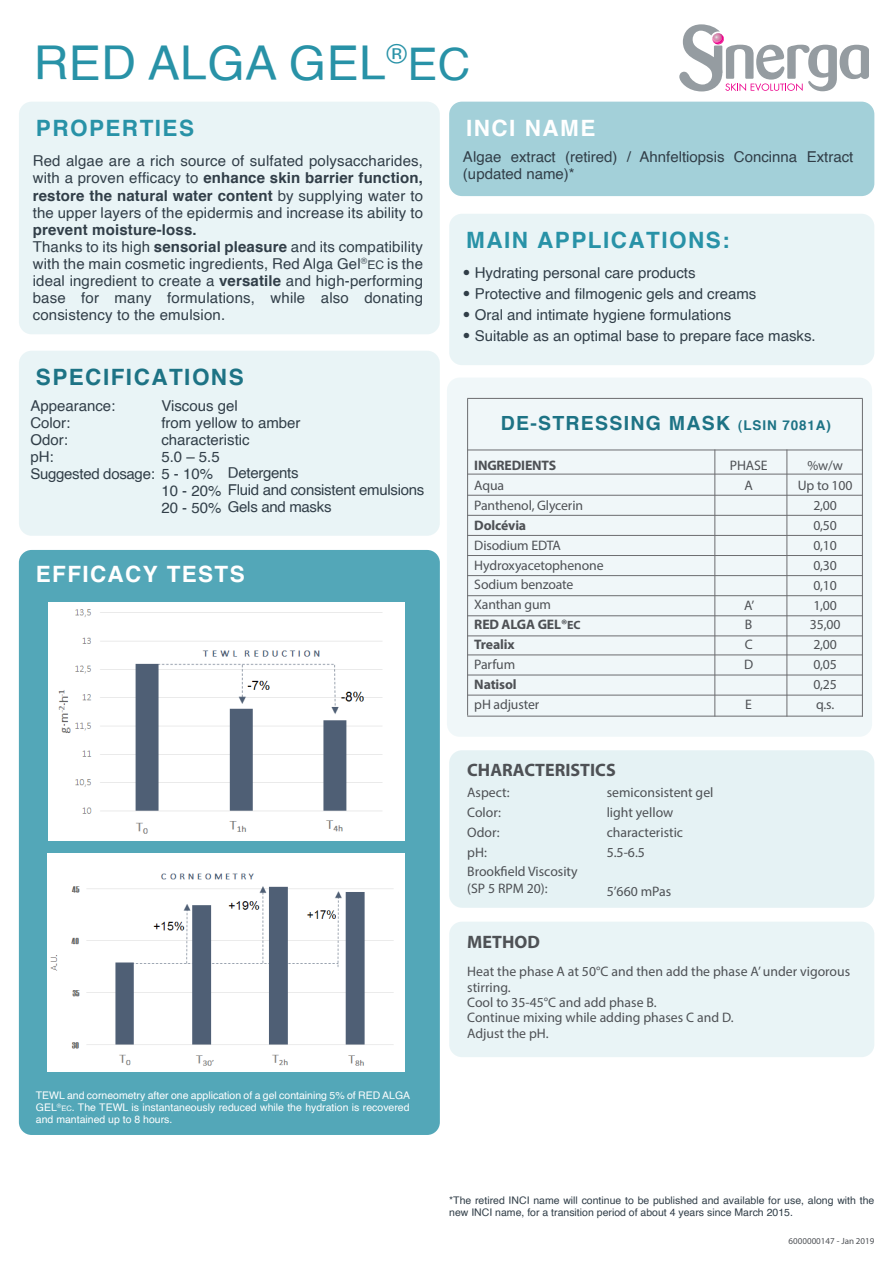
<style>
.page{position:relative;width:893px;height:1263px;background:#fff}
.page>*{position:absolute;margin:0;border:0;box-sizing:border-box;transform-origin:0 0}
.t1{font:48px "Helvetica";letter-spacing:.01em;color:#2892a7}
.t2{font:700 22.5px "Helvetica";letter-spacing:.065em;color:#2892a7}
.t3{font:700 22.5px "Helvetica";letter-spacing:.06em;color:#fff}
.t4{font:700 22.5px "Helvetica";letter-spacing:.065em;color:#1d7385}
.t5{font:700 19.5px "Helvetica";letter-spacing:.065em;color:#1d7385}
.t6{font:700 18px "Myriad Pro";color:#4e5155}
.t7{font:15px/17.1px "Helvetica";color:#313e48;text-align:justify}
.t8{font:15px "Helvetica";letter-spacing:-.02em;color:#313e48}
.t9{font:13.8px/15.5px "Myriad Pro";color:#4e5155}
.t10{font:700 13.8px "Myriad Pro";letter-spacing:-.01em;color:#4e5155}
.t11{font:10.5px/12px "Helvetica";color:#fff;text-align:justify}
.t12{font:10.5px/12px "Helvetica";color:#313e48}
.t13{font:9px "Myriad Pro";color:#4e5155}
.s1{font-size:45px}
.s2{font-weight:700}
.s3{font-size:12px}
.s4{font-size:7.5px}
.s5{font-weight:300}
.s6{font-size:13.5px}
</style>
<div class="page">
<div style="left:449px;top:750px;width:425px;height:158px;background:#e5f2f4;border-radius:13px"></div>
<div style="left:449px;top:922px;width:425px;height:135px;background:#e9f4f6;border-radius:13px"></div>
<div style="left:19px;top:102px;width:421px;height:232px;background:#e9f4f6;border-radius:13px"></div>
<div style="left:449px;top:214px;width:425px;height:151px;background:#e9f4f6;border-radius:13px"></div>
<div style="left:449px;top:102px;width:425px;height:94px;background:#a3d0d9;border-radius:13px"></div>
<div style="left:19px;top:351px;width:421px;height:185px;background:#e9f4f6;border-radius:13px"></div>
<div style="left:19px;top:550px;width:421px;height:585px;background:#53a7b8;border-radius:13px"></div>
<svg style="left:679px;top:24px;width:190px;height:67px"></svg>
<div style="left:447px;top:377px;width:425px;height:360px;background:#f0f7f9;border-radius:13px"></div>
<hr style="left:467px;top:450px;width:396px;height:1px;background:#6c6d70">
<hr style="left:467px;top:398px;width:396px;height:1px;background:#6c6d70">
<hr style="left:467px;top:474px;width:396px;height:1px;background:#6c6d70">
<hr style="left:467px;top:495px;width:396px;height:1px;background:#6c6d70">
<hr style="left:467px;top:575px;width:396px;height:1px;background:#6c6d70">
<hr style="left:467px;top:515px;width:396px;height:1px;background:#6c6d70">
<hr style="left:467px;top:595px;width:396px;height:1px;background:#6c6d70">
<hr style="left:467px;top:654px;width:396px;height:1px;background:#6c6d70">
<hr style="left:467px;top:535px;width:396px;height:1px;background:#6c6d70">
<hr style="left:467px;top:615px;width:396px;height:1px;background:#6c6d70">
<hr style="left:467px;top:675px;width:396px;height:1px;background:#6c6d70">
<hr style="left:467px;top:555px;width:396px;height:1px;background:#6c6d70">
<hr style="left:467px;top:635px;width:396px;height:1px;background:#6c6d70">
<hr style="left:467px;top:695px;width:396px;height:1px;background:#6c6d70">
<hr style="left:467px;top:716px;width:396px;height:1px;background:#6c6d70">
<hr style="left:862px;top:399px;width:1px;height:318px;background:#6c6d70">
<hr style="left:467px;top:399px;width:1px;height:316px;background:#6c6d70">
<hr style="left:714px;top:449px;width:1px;height:267px;background:#6c6d70">
<hr style="left:786px;top:449px;width:1px;height:267px;background:#6c6d70">
<img style="left:49px;top:603px;width:356px;height:237px">
<img style="left:48px;top:853px;width:357px;height:219px">
<p class="t1" style="left:34px;top:27px;width:438px">RED ALGA GEL<sup>®</sup><span class="s1">EC</span></p>
<p class="t2" style="left:36px;top:114px;width:160px">PROPERTIES</p>
<p class="t3" style="left:466px;top:114px;width:131px">INCI NAME</p>
<p class="t7" style="left:33px;top:153px;width:392px">Red algae are a rich source of sulfated polysaccharides, with a proven efficacy to <span class="s2">enhance skin barrier function, restore the natural water content</span> by supplying water to the upper layers of the epidermis and increase its ability to <span class="s2">prevent moisture-loss.</span></p>
<p class="t7" style="left:33px;top:238px;width:392px">Thanks to its high <span class="s2">sensorial pleasure</span> and its compatibility with the main cosmetic ingredients, Red Alga Gel<sup>®</sup><span class="s3">EC</span> is the ideal ingredient to create a <span class="s2">versatile</span> and high-performing base for many formulations, while also donating consistency to the emulsion.</p>
<p class="t4" style="left:36px;top:363px;width:209px">SPECIFICATIONS</p>
<p class="t7" style="left:30px;top:397px;width:87px">Appearance:<br>Color:</p>
<p class="t7" style="left:30px;top:431px;width:39px">Odor:</p>
<p class="t7" style="left:30px;top:448px;width:25px">pH:</p>
<p class="t8" style="left:30px;top:462px;width:184px">Suggested dosage: 5 - 10%</p>
<p class="t7" style="left:161px;top:397px;width:78px">Viscous gel</p>
<p class="t7" style="left:161px;top:414px;width:141px">from yellow to amber</p>
<p class="t7" style="left:161px;top:431px;width:90px">characteristic</p>
<p class="t7" style="left:161px;top:448px;width:60px">5.0 – 5.5</p>
<p class="t8" style="left:161px;top:478px;width:264px">10 - 20% Fluid and consistent emulsions</p>
<p class="t8" style="left:161px;top:495px;width:172px">20 - 50% Gels and masks</p>
<p class="t8" style="left:228px;top:461px;width:72px">Detergents</p>
<p class="t3" style="left:36px;top:560px;width:210px">EFFICACY TESTS</p>
<p class="t11" style="left:36px;top:1090px;width:376px">TEWL and corneometry after one application of a gel containing 5% of RED ALGA GEL<sup>®</sup><span class="s4">EC</span>. The TEWL is instantaneously reduced while the hydration is recovered and mantained up to 8 hours.</p>
<p class="t7" style="left:463px;top:149px;width:392px">Algae extract (retired) / Ahnfeltiopsis Concinna Extract (updated name)*</p>
<p class="t2" style="left:466px;top:226px;width:265px">MAIN APPLICATIONS:</p>
<p class="t7" style="left:463px;top:265px;width:234px"><span class="s5">•</span> Hydrating personal care products</p>
<p class="t7" style="left:463px;top:286px;width:295px"><span class="s5">•</span> Protective and filmogenic gels and creams</p>
<p class="t7" style="left:463px;top:307px;width:270px"><span class="s5">•</span> Oral and intimate hygiene formulations</p>
<p class="t7" style="left:463px;top:328px;width:354px"><span class="s5">•</span> Suitable as an optimal base to prepare face masks.</p>
<p class="t5" style="left:501px;top:410px;width:332px">DE-STRESSING MASK <span class="s6">(LSIN 7081A)</span></p>
<p class="t10" style="left:474px;top:456px;width:83px">INGREDIENTS</p>
<p class="t9" style="left:474px;top:477px;width:31px">Aqua</p>
<p class="t9" style="left:474px;top:497px;width:110px">Panthenol, Glycerin</p>
<p class="t10" style="left:474px;top:516px;width:53px">Dolcévia</p>
<p class="t9" style="left:474px;top:537px;width:88px">Disodium EDTA</p>
<p class="t9" style="left:474px;top:557px;width:131px">Hydroxyacetophenone</p>
<p class="t9" style="left:474px;top:577px;width:101px">Sodium benzoate</p>
<p class="t9" style="left:474px;top:597px;width:78px">Xanthan gum</p>
<p class="t10" style="left:474px;top:615px;width:108px">RED ALGA GEL®<span class="s3">EC</span></p>
<p class="t10" style="left:474px;top:635px;width:42px">Trealix</p>
<p class="t9" style="left:474px;top:656px;width:42px">Parfum</p>
<p class="t10" style="left:474px;top:675px;width:44px">Natisol</p>
<p class="t9" style="left:474px;top:696px;width:67px">pH adjuster</p>
<p class="t9" style="left:730px;top:458px;width:39px">PHASE</p>
<p class="t9" style="left:744px;top:478px;width:10px">A</p>
<p class="t9" style="left:807px;top:458px;width:37px">%w/w</p>
<p class="t9" style="left:798px;top:478px;width:56px">Up to 100</p>
<p class="t9" style="left:813px;top:498px;width:25px">2,00</p>
<p class="t9" style="left:813px;top:517px;width:25px">0,50</p>
<p class="t9" style="left:813px;top:537px;width:25px">0,10</p>
<p class="t9" style="left:813px;top:557px;width:25px">0,30</p>
<p class="t9" style="left:813px;top:577px;width:25px">0,10</p>
<p class="t9" style="left:813px;top:597px;width:25px">1,00</p>
<p class="t9" style="left:810px;top:617px;width:32px">35,00</p>
<p class="t9" style="left:813px;top:637px;width:25px">2,00</p>
<p class="t9" style="left:813px;top:657px;width:25px">0,05</p>
<p class="t9" style="left:813px;top:677px;width:25px">0,25</p>
<p class="t9" style="left:816px;top:696px;width:20px">q.s.</p>
<p class="t9" style="left:744px;top:597px;width:12px">A’</p>
<p class="t9" style="left:745px;top:617px;width:9px">B</p>
<p class="t9" style="left:745px;top:637px;width:9px">C</p>
<p class="t9" style="left:744px;top:657px;width:11px">D</p>
<p class="t9" style="left:745px;top:696px;width:8px">E</p>
<p class="t6" style="left:467px;top:758px;width:150px">CHARACTERISTICS</p>
<p class="t9" style="left:467px;top:784px;width:44px">Aspect:</p>
<p class="t9" style="left:467px;top:804px;width:35px">Color:</p>
<p class="t9" style="left:467px;top:824px;width:34px">Odor:</p>
<p class="t9" style="left:467px;top:844px;width:21px">pH:</p>
<p class="t9" style="left:467px;top:864px;width:112px">Brookfield Viscosity</p>
<p class="t9" style="left:467px;top:880px;width:82px">(SP 5 RPM 20):</p>
<p class="t6" style="left:467px;top:930px;width:74px">METHOD</p>
<p class="t9" style="left:607px;top:784px;width:108px">semiconsistent gel</p>
<p class="t9" style="left:607px;top:804px;width:68px">light yellow</p>
<p class="t9" style="left:607px;top:824px;width:78px">characteristic</p>
<p class="t9" style="left:607px;top:844px;width:40px">5.5-6.5</p>
<p class="t9" style="left:607px;top:884px;width:66px">5’660 mPas</p>
<p class="t9" style="left:467px;top:963px;width:384px">Heat the phase A at 50°C and then add the phase A’ under vigorous stirring.</p>
<p class="t9" style="left:467px;top:994px;width:191px">Cool to 35-45°C and add phase B.</p>
<p class="t9" style="left:467px;top:1010px;width:268px">Continue mixing while adding phases C and D.</p>
<p class="t9" style="left:467px;top:1025px;width:83px">Adjust the pH.</p>
<p class="t12" style="left:449px;top:1194px;width:427px">*The retired INCI name will continue to be published and available for use, along with the new INCI name, for a transition period of about 4 years since March 2015.</p>
<p class="t13" style="left:789px;top:1235px;width:87px">6000000147 - Jan 2019</p>
</div>
